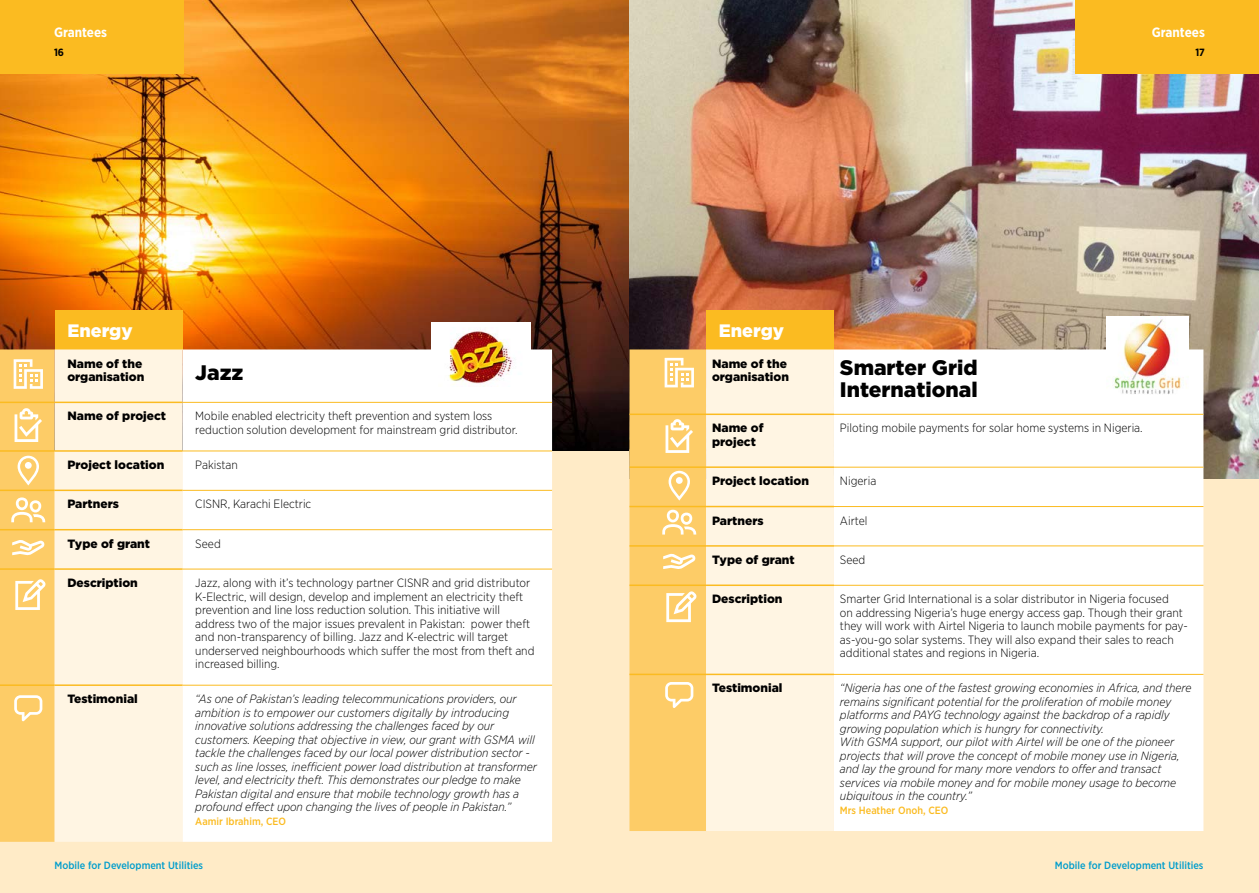
<style>
.page{position:relative;width:1259px;height:893px;background:#fff}
.page>*{position:absolute;margin:0;border:0;box-sizing:border-box;transform-origin:0 0}
.t1{font:900 21px/22.5px "Gotham";color:#000}
.t2{font:900 18px "Gotham";color:#fff}
.t3{font:700 13.5px "Gotham Narrow";color:#fff}
.t4{font:italic 300 12px/13.5px "Gotham Narrow";color:#000}
.t5{font:300 12px/13.5px "Gotham Narrow";color:#000}
.t6{font:900 12px/13.5px "Gotham";color:#000}
.t7{font:500 10.5px "Gotham Narrow";color:#009dcc}
.t8{font:500 10.5px "Gotham Narrow";color:#fbbb21}
.t9{font:700 10.5px "Gotham Narrow";color:#000}
</style>
<div class="page">
<div style="left:0;top:249px;width:629px;height:644px;background:#ffebc7"></div>
<img style="left:0;top:0;width:629px;height:451px">
<div style="left:55px;top:310px;width:128px;height:39px;background:#fbbb21"></div>
<div style="left:55px;top:349px;width:128px;height:493px;background:#fff5e3"></div>
<div style="left:183px;top:349px;width:369px;height:493px;background:#fff"></div>
<hr style="left:55px;top:402px;width:128px;height:1px;background:#fbbb21">
<hr style="left:183px;top:402px;width:369px;height:1px;background:#fbbb21">
<hr style="left:55px;top:450px;width:128px;height:2px;background:#fbbb21">
<hr style="left:183px;top:451px;width:369px;height:1px;background:#fbbb21">
<hr style="left:55px;top:490px;width:128px;height:1px;background:#fbbb21">
<hr style="left:183px;top:490px;width:369px;height:1px;background:#fbbb21">
<hr style="left:55px;top:529px;width:128px;height:1px;background:#fbbb21">
<hr style="left:183px;top:529px;width:369px;height:1px;background:#fbbb21">
<hr style="left:55px;top:568px;width:128px;height:2px;background:#fbbb21">
<hr style="left:183px;top:569px;width:369px;height:1px;background:#fbbb21">
<hr style="left:55px;top:684px;width:128px;height:2px;background:#fbbb21">
<hr style="left:183px;top:685px;width:369px;height:1px;background:#fbbb21">
<div style="left:431px;top:322px;width:99px;height:70px;background:#fff"></div>
<img style="left:449px;top:330px;width:66px;height:56px">
<div style="left:629px;top:249px;width:630px;height:644px;background:#ffebc7"></div>
<img style="left:629px;top:0;width:630px;height:478px">
<div style="left:706px;top:310px;width:128px;height:39px;background:#fbbb21"></div>
<div style="left:706px;top:349px;width:128px;height:482px;background:#fff5e3"></div>
<div style="left:834px;top:349px;width:369px;height:482px;background:#fff"></div>
<hr style="left:706px;top:414px;width:128px;height:1px;background:#fbbb21">
<hr style="left:834px;top:414px;width:369px;height:1px;background:#fbbb21">
<hr style="left:706px;top:466px;width:128px;height:2px;background:#fbbb21">
<hr style="left:834px;top:467px;width:369px;height:1px;background:#fbbb21">
<hr style="left:706px;top:506px;width:128px;height:1px;background:#fbbb21">
<hr style="left:834px;top:506px;width:369px;height:1px;background:#fbbb21">
<hr style="left:706px;top:545px;width:128px;height:2px;background:#fbbb21">
<hr style="left:834px;top:546px;width:369px;height:1px;background:#fbbb21">
<hr style="left:706px;top:584px;width:128px;height:2px;background:#fbbb21">
<hr style="left:834px;top:585px;width:369px;height:1px;background:#fbbb21">
<hr style="left:706px;top:674px;width:128px;height:1px;background:#fbbb21">
<hr style="left:834px;top:674px;width:369px;height:1px;background:#fbbb21">
<img style="left:1106px;top:316px;width:82px;height:88px">
<svg style="left:0;top:349px;width:55px;height:493px"></svg>
<svg style="left:629px;top:349px;width:77px;height:482px"></svg>
<div style="left:0;top:0;width:183px;height:74px;background:#fbbb21"></div>
<div style="left:1075px;top:0;width:184px;height:74px;background:#fbbb21"></div>
<p class="t3" style="left:54px;top:24px;width:55px">Grantees</p>
<p class="t3" style="left:1151px;top:24px;width:55px">Grantees</p>
<p class="t9" style="left:54px;top:46px;width:12px">16</p>
<p class="t9" style="left:1195px;top:46px;width:11px">17</p>
<h2 class="t2" style="left:67px;top:318px;width:67px">Energy</h2>
<p class="t6" style="left:67px;top:356px;width:78px">Name of the organisation</p>
<h1 class="t1" style="left:195px;top:361px;width:50px">Jazz</h1>
<p class="t6" style="left:67px;top:409px;width:100px">Name of project</p>
<p class="t5" style="left:195px;top:409px;width:324px">Mobile enabled electricity theft prevention and system loss reduction solution development for mainstream grid distributor.</p>
<p class="t6" style="left:67px;top:458px;width:98px">Project location</p>
<p class="t5" style="left:195px;top:458px;width:44px">Pakistan</p>
<p class="t6" style="left:67px;top:497px;width:53px">Partners</p>
<p class="t5" style="left:195px;top:497px;width:117px">CISNR, Karachi Electric</p>
<p class="t6" style="left:67px;top:537px;width:84px">Type of grant</p>
<p class="t5" style="left:195px;top:536px;width:27px">Seed</p>
<p class="t6" style="left:67px;top:576px;width:72px">Description</p>
<p class="t5" style="left:195px;top:576px;width:341px">Jazz, along with it’s technology partner CISNR and grid distributor K-Electric, will design, develop and implement an electricity theft prevention and line loss reduction solution. This initiative will address two of the major issues prevalent in Pakistan: power theft and non-transparency of billing. Jazz and K-electric will target underserved neighbourhoods which suffer the most from theft and increased billing.</p>
<p class="t6" style="left:67px;top:692px;width:72px">Testimonial</p>
<p class="t4" style="left:195px;top:692px;width:343px">“As one of Pakistan’s leading telecommunications providers, our ambition is to empower our customers digitally by introducing innovative solutions addressing the challenges faced by our customers. Keeping that objective in view, our grant with GSMA will tackle the challenges faced by our local power distribution sector - such as line losses, inefficient power load distribution at transformer level, and electricity theft. This demonstrates our pledge to make Pakistan digital and ensure that mobile technology growth has a profound effect upon changing the lives of people in Pakistan.”</p>
<p class="t8" style="left:195px;top:814px;width:92px">Aamir Ibrahim, CEO</p>
<h2 class="t2" style="left:719px;top:318px;width:67px">Energy</h2>
<p class="t6" style="left:712px;top:356px;width:78px">Name of the organisation</p>
<h1 class="t1" style="left:840px;top:356px;width:139px">Smarter Grid<br>International</h1>
<p class="t6" style="left:712px;top:421px;width:53px">Name of project</p>
<p class="t5" style="left:840px;top:421px;width:304px">Piloting mobile payments for solar home systems in Nigeria.</p>
<p class="t6" style="left:712px;top:474px;width:98px">Project location</p>
<p class="t5" style="left:840px;top:474px;width:38px">Nigeria</p>
<p class="t6" style="left:712px;top:513px;width:53px">Partners</p>
<p class="t5" style="left:840px;top:513px;width:29px">Airtel</p>
<p class="t6" style="left:712px;top:553px;width:84px">Type of grant</p>
<p class="t5" style="left:840px;top:553px;width:27px">Seed</p>
<p class="t6" style="left:712px;top:592px;width:72px">Description</p>
<p class="t5" style="left:840px;top:592px;width:349px">Smarter Grid International is a solar distributor in Nigeria focused<br>on addressing Nigeria’s huge energy access gap. Though their grant they will work with Airtel Nigeria to launch mobile payments for pay&shy;as-you-go solar systems. They will also expand their sales to reach additional states and regions in Nigeria.</p>
<p class="t6" style="left:712px;top:681px;width:72px">Testimonial</p>
<p class="t4" style="left:840px;top:681px;width:353px">“Nigeria has one of the fastest growing economies in Africa, and there remains significant potential for the proliferation of mobile money platforms and PAYG technology against the backdrop of a rapidly growing population which is hungry for connectivity.<br>With GSMA support, our pilot with Airtel will be one of the pioneer projects that will prove the concept of mobile money use in Nigeria, and lay the ground for many more vendors to offer and transact services via mobile money and for mobile money usage to become ubiquitous in the country.”</p>
<p class="t8" style="left:840px;top:804px;width:110px">Mrs Heather Onoh, CEO</p>
<p class="t7" style="left:55px;top:859px;width:150px">Mobile for Development Utilities</p>
<p class="t7" style="left:1055px;top:859px;width:150px">Mobile for Development Utilities</p>
</div>
